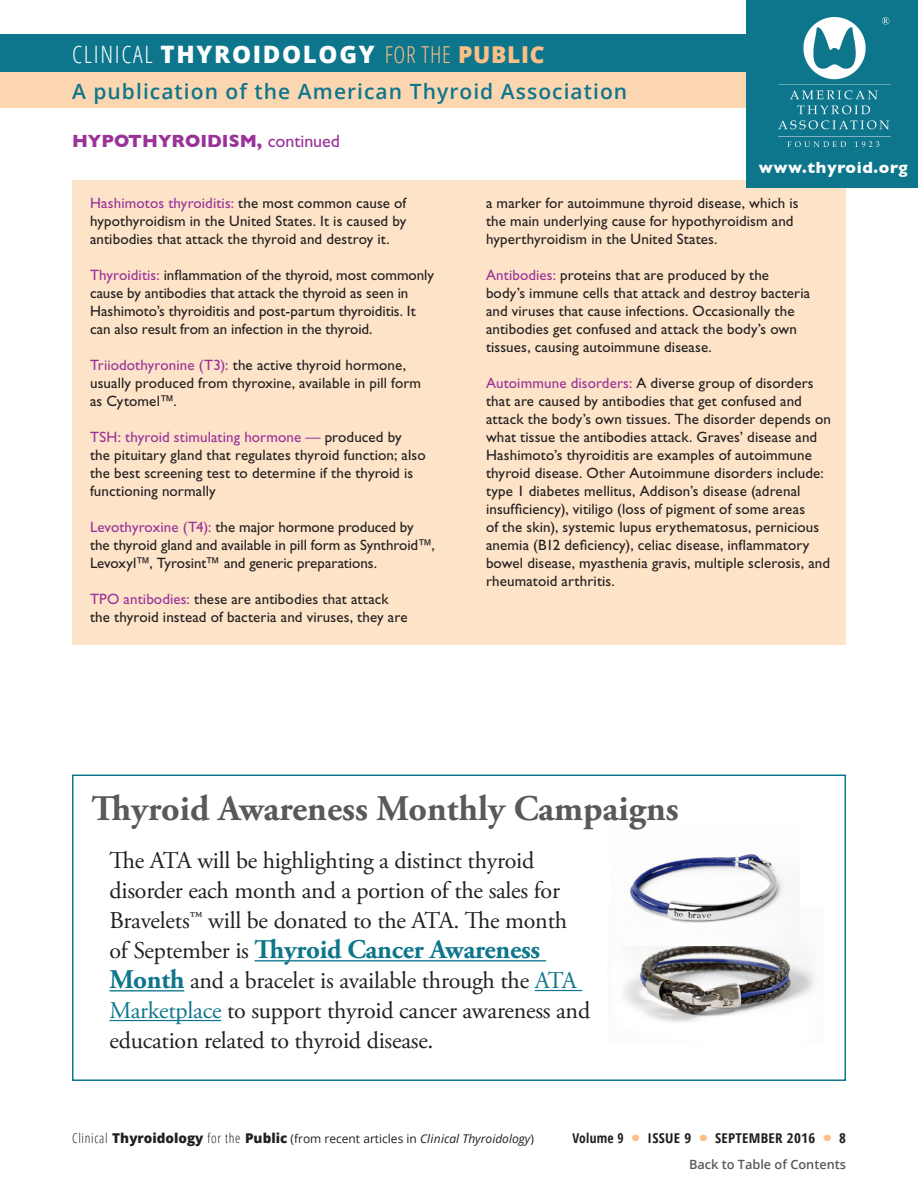
<style>
.page{position:relative;width:918px;height:1188px;background:#fff}
.page>*{position:absolute;margin:0;border:0;box-sizing:border-box;transform-origin:0 0}
.body_serif{font:700 36px "Adobe Garamond Pro";color:#58595b}
.body_serif-2{font:700 27px "Adobe Garamond Pro";letter-spacing:-.01em;color:#0e768c}
.body_serif-3{font:24px/30px "Adobe Garamond Pro";letter-spacing:-.01em;color:#231f20}
.t1{font:800 24px "Open Sans";letter-spacing:.07em;color:#fff}
.t2{font:600 21px "Open Sans";letter-spacing:.05em;color:#0e768c}
.Topic_Header{font:700 18px "Gill Sans";color:#939}
.t3{font:700 16.5px "Gill Sans";letter-spacing:.04em;color:#fff}
.abbreviations_body{font:15px/18px "Gill Sans Std";letter-spacing:.005em;color:#231f20}
.t4{font:700 condensed 13.5px "Open Sans";letter-spacing:.02em;color:#231f20;scale:1.1 1}
.t5{font:700 condensed 13.5px "Open Sans";letter-spacing:.02em;color:#231f20}
.t6{font:600 12.75px "Open Sans";color:#58595b}
.t7{font:12px "Open Sans";color:#231f20}
.s1{font-weight:300;font-stretch:condensed}
.s2{font-weight:300;font-stretch:condensed;font-size:23.25px;color:#fbc086}
.s3{font-size:23.25px;color:#fbc086}
.s4{font-family:"Gill Sans Std";font-weight:400}
.s5{color:#939}
.s6{font-weight:400;font-size:24px;color:#231f20}
.s7{font-weight:700;font-size:27px;color:#0e768c}
.s8{color:#0e768c}
.s9{font-weight:300;font-stretch:condensed;font-size:13.5px}
.s10{font-weight:800;font-size:13.5px}
.s11{font-style:italic}
</style>
<div class="page">
<div style="left:72px;top:180px;width:774px;height:464px;background:#fde3c8"></div>
<div style="left:0;top:70px;width:918px;height:38px;background:#fcd6b0"></div>
<div style="left:0;top:35px;width:918px;height:37px;background:#0e768c"></div>
<div style="left:747px;top:0;width:171px;height:188px;background:#0e768c"></div>
<img style="left:778px;top:18px;width:112px;height:129px">
<img style="left:624px;top:946px;width:192px;height:77px">
<img style="left:630px;top:853px;width:170px;height:70px">
<hr style="left:255px;top:960px;width:291px;height:1px;background:#0e768c">
<hr style="left:110px;top:990px;width:74px;height:1px;background:#0e768c">
<hr style="left:535px;top:990px;width:47px;height:1px;background:#0e768c">
<hr style="left:110px;top:1020px;width:111px;height:1px;background:#0e768c">
<div style="left:72px;top:775px;width:774px;height:306px;border:2px solid #0e768c"></div>
<p class="t1" style="left:72px;top:36px;width:474px"><span class="s1">CLINICAL</span> THYROIDOLOGY <span class="s2">FOR THE</span> <span class="s3">PUBLIC</span></p>
<p class="t2" style="left:72px;top:77px;width:557px">A publication of the American Thyroid Association</p>
<p class="Topic_Header" style="left:72px;top:131px;width:270px">HYPOTHYROIDISM, <span class="s4">continued</span></p>
<p class="abbreviations_body" style="left:90px;top:194px;width:318px;text-align:justify"><span class="s5">Hashimotos thyroiditis:</span> the most common cause of hypothyroidism in the United States. It is caused by antibodies that attack the thyroid and destroy it.</p>
<p class="abbreviations_body" style="left:90px;top:266px;width:346px"><span class="s5">Thyroiditis:</span> inflammation of the thyroid, most commonly cause by antibodies that attack the thyroid as seen in Hashimoto’s thyroiditis and post-partum thyroiditis. It can also result from an infection in the thyroid.</p>
<p class="abbreviations_body" style="left:90px;top:356px;width:333px"><span class="s5">Triiodothyronine (T3):</span> the active thyroid hormone, usually produced from thyroxine, available in pill form as Cytomel™.</p>
<p class="abbreviations_body" style="left:90px;top:428px;width:337px"><span class="s5">TSH: thyroid stimulating hormone —</span> produced by<br>the pituitary gland that regulates thyroid function; also the best screening test to determine if the thyroid is functioning normally</p>
<p class="abbreviations_body" style="left:90px;top:518px;width:346px"><span class="s5">Levothyroxine (T4):</span> the major hormone produced by the thyroid gland and available in pill form as Synthroid™,<br>Levoxyl™, Tyrosint™ and generic preparations.</p>
<p class="abbreviations_body" style="left:90px;top:590px;width:319px"><span class="s5">TPO antibodies:</span> these are antibodies that attack the thyroid instead of bacteria and viruses, they are</p>
<p class="t3" style="left:759px;top:158px;width:150px">www.thyroid.org</p>
<p class="abbreviations_body" style="left:486px;top:194px;width:314px">a marker for autoimmune thyroid disease, which is the main underlying cause for hypothyroidism and hyperthyroidism in the United States.</p>
<p class="abbreviations_body" style="left:486px;top:266px;width:326px"><span class="s5">Antibodies:</span> proteins that are produced by the body’s immune cells that attack and destroy bacteria and viruses that cause infections. Occasionally the antibodies get confused and attack the body’s own tissues, causing autoimmune disease.</p>
<p class="abbreviations_body" style="left:486px;top:374px;width:347px"><span class="s5">Autoimmune disorders:</span> A diverse group of disorders that are caused by antibodies that get confused and attack the body’s own tissues. The disorder depends on what tissue the antibodies attack. Graves’ disease and Hashimoto’s thyroiditis are examples of autoimmune thyroid disease. Other Autoimmune disorders include: type 1 diabetes mellitus, Addison’s disease (adrenal insufficiency), vitiligo (loss of pigment of some areas<br>of the skin), systemic lupus erythematosus, pernicious anemia (B12 deficiency), celiac disease, inflammatory bowel disease, myasthenia gravis, multiple sclerosis, and rheumatoid arthritis.</p>
<p class="body_serif" style="left:92px;top:788px;width:589px">Thyroid Awareness Monthly Campaigns</p>
<p class="body_serif-3" style="left:110px;top:846px;width:459px">The ATA will be highlighting a distinct thyroid disorder each month and a portion of the sales for<br>Bravelets™ will be donated to the ATA. The month</p>
<p class="body_serif-2" style="left:110px;top:934px;width:432px"><span class="s6">of September is</span> Thyroid Cancer Awareness</p>
<p class="body_serif-3" style="left:110px;top:966px;width:482px"><span class="s7">Month</span> and a bracelet is available through the <span class="s8">ATA<br>Marketplace</span> to support thyroid cancer awareness and education related to thyroid disease.</p>
<p class="t7" style="left:72px;top:1130px;width:463px"><span class="s9">Clinical</span> <span class="s10">Thyroidology</span> <span class="s9">for the</span> <span class="s10">Public</span> (from recent articles in <span class="s11">Clinical Thyroidology</span>)</p>
<p class="t5" style="left:572px;top:1129px;width:53px">Volume 9</p>
<p class="t4" style="left:648px;top:1129px;width:41px">ISSUE 9</p>
<p class="t4" style="left:715px;top:1129px;width:93px">SEPTEMBER 2016</p>
<p class="t4" style="left:839px;top:1129px;width:8px">8</p>
<p class="t6" style="left:689px;top:1155px;width:158px">Back to Table of Contents</p>
</div>
